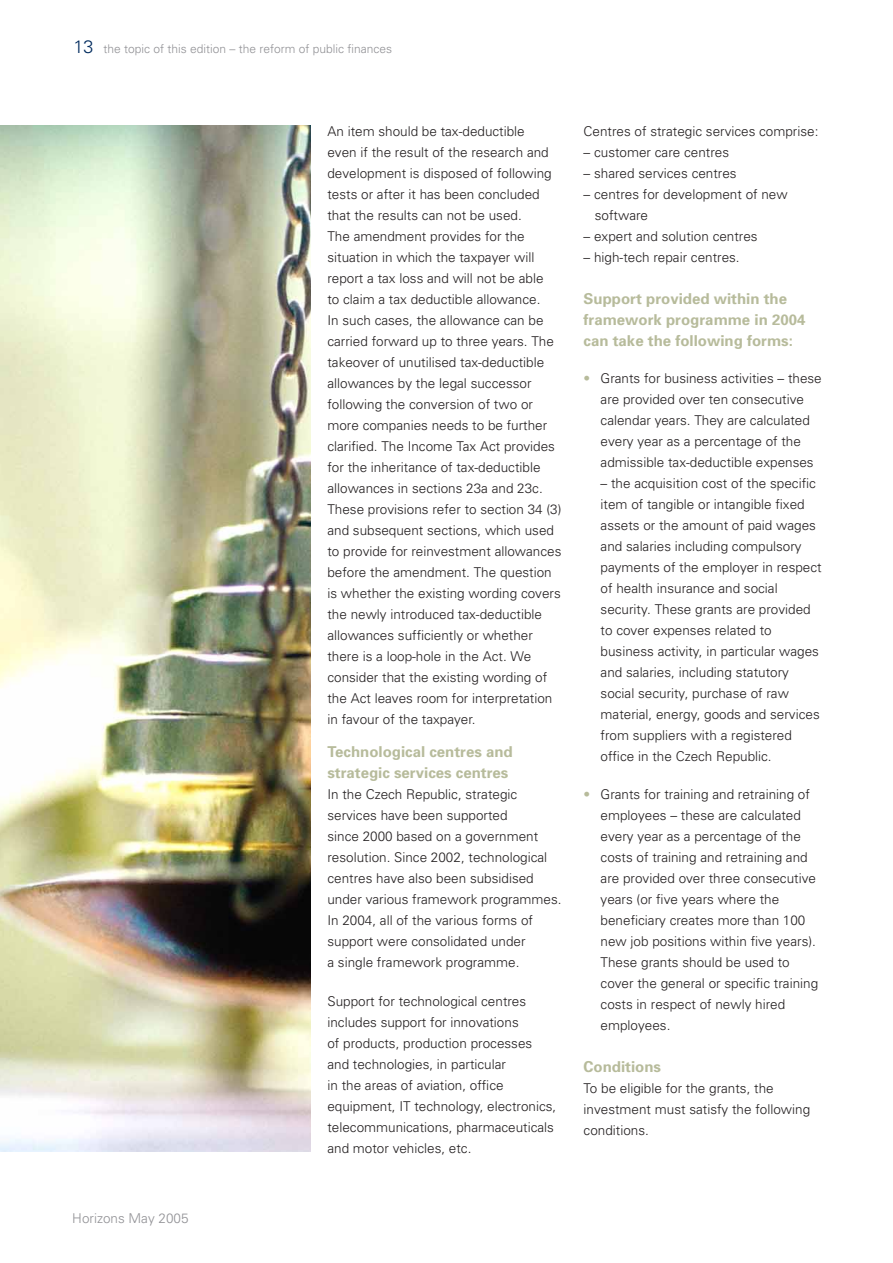
<style>
.page{position:relative;width:893px;height:1263px;background:#fff}
.page>*{position:absolute;margin:0;border:0;box-sizing:border-box;transform-origin:0 0}
.t1{font:700 15px/21px "Univers CE";color:#b7bb9b}
.t2{font:300 13.5px/21px "Univers CE";color:#231f20}
.t3{font:300 13.5px "Univers CE";color:#919195}
.t4{font:300 12px "Univers CE";color:#919195}
.s1{font-size:18px;color:#002b5e}
.s2{color:#b7bb9b}
</style>
<div class="page">
<img style="left:0;top:125px;width:310px;height:1027px">
<p class="t4" style="left:73px;top:45px;width:320px"><span class="s1">13</span> the topic of this edition – the reform of public finances</p>
<p class="t3" style="left:72px;top:1213px;width:118px">Horizons May 2005</p>
<p class="t2" style="left:327px;top:122px;width:236px">An item should be tax-deductible<br>even if the result of the research and development is disposed of following tests or after it has been concluded that the results can not be used.<br>The amendment provides for the situation in which the taxpayer will report a tax loss and will not be able<br>to claim a tax deductible allowance.<br>In such cases, the allowance can be carried forward up to three years. The takeover of unutilised tax-deductible allowances by the legal successor following the conversion of two or more companies needs to be further clarified. The Income Tax Act provides for the inheritance of tax-deductible allowances in sections 23a and 23c.<br>These provisions refer to section 34 (3) and subsequent sections, which used to provide for reinvestment allowances before the amendment. The question is whether the existing wording covers the newly introduced tax-deductible allowances sufficiently or whether there is a loop-hole in the Act. We consider that the existing wording of the Act leaves room for interpretation in favour of the taxpayer.</p>
<p class="t1" style="left:327px;top:742px;width:187px">Technological centres and strategic services centres</p>
<p class="t2" style="left:327px;top:785px;width:236px">In the Czech Republic, strategic services have been supported<br>since 2000 based on a government resolution. Since 2002, technological centres have also been subsidised under various framework programmes.<br>In 2004, all of the various forms of support were consolidated under<br>a single framework programme.</p>
<p class="t2" style="left:327px;top:992px;width:230px">Support for technological centres includes support for innovations<br>of products, production processes and technologies, in particular<br>in the areas of aviation, office equipment, IT technology, electronics, telecommunications, pharmaceuticals and motor vehicles, etc.</p>
<p class="t2" style="left:584px;top:122px;width:236px">Centres of strategic services comprise:</p>
<p class="t2" style="left:584px;top:143px;width:147px">– customer care centres</p>
<p class="t2" style="left:584px;top:164px;width:155px">– shared services centres</p>
<p class="t2" style="left:595px;top:185px;width:194px;text-indent:-11px">– centres for development of new software</p>
<p class="t2" style="left:584px;top:227px;width:176px">– expert and solution centres</p>
<p class="t2" style="left:584px;top:248px;width:158px">– high-tech repair centres.</p>
<p class="t1" style="left:584px;top:289px;width:223px">Support provided within the framework programme in 2004 can take the following forms:</p>
<p class="t2" style="left:601px;top:369px;width:223px;text-indent:-17px"><span class="s2">•</span> Grants for business activities – these are provided over ten consecutive calendar years. They are calculated every year as a percentage of the admissible tax-deductible expenses</p>
<p class="t2" style="left:601px;top:474px;width:223px">– the acquisition cost of the specific item of tangible or intangible fixed assets or the amount of paid wages and salaries including compulsory payments of the employer in respect of health insurance and social security. These grants are provided to cover expenses related to business activity, in particular wages and salaries, including statutory social security, purchase of raw material, energy, goods and services from suppliers with a registered office in the Czech Republic.</p>
<p class="t2" style="left:601px;top:785px;width:219px;text-indent:-17px"><span class="s2">•</span> Grants for training and retraining of employees – these are calculated every year as a percentage of the costs of training and retraining and are provided over three consecutive years (or five years where the beneficiary creates more than 100 new job positions within five years).<br>These grants should be used to cover the general or specific training costs in respect of newly hired employees.</p>
<p class="t1" style="left:584px;top:1057px;width:79px">Conditions</p>
<p class="t2" style="left:584px;top:1079px;width:228px">To be eligible for the grants, the investment must satisfy the following conditions.</p>
</div>
